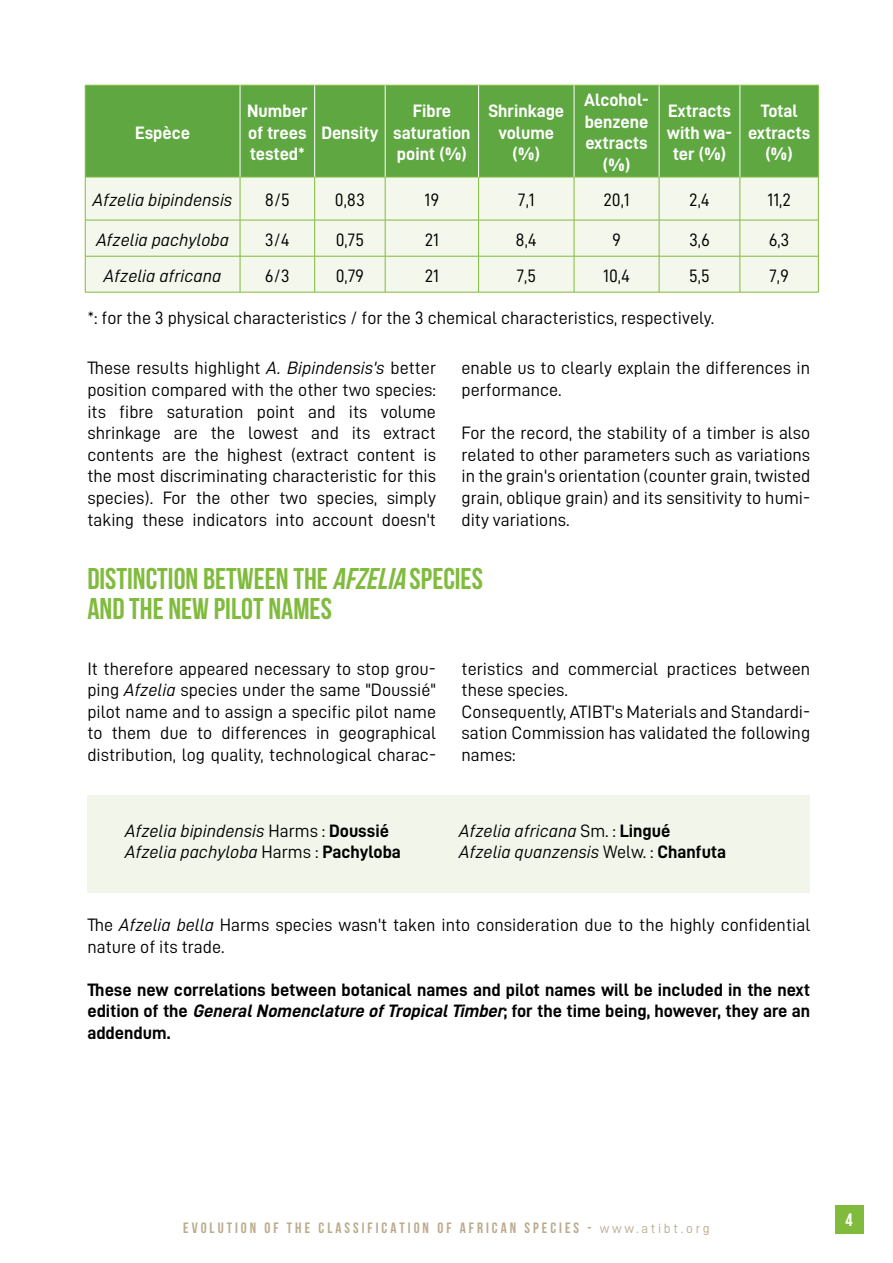
<style>
.page{position:relative;width:893px;height:1263px;background:#fff}
.page>*{position:absolute;margin:0;border:0;box-sizing:border-box;transform-origin:0 0}
.t1{font:700 30px/30px "Bebas Neue";color:#80bb3d}
.t2{font:18px/21.6px "D DIN";color:#000;text-align:justify}
.t3{font:18px/21.6px "D DIN Bold";color:#000;text-align:justify}
.t4{font:18px/21.6px "D DIN Italic";color:#000}
.t5{font:18px/21.6px "D DIN Bold";color:#fff;text-align:center}
.t6{font:18px "Bebas Neue";color:#fff}
.t7{font:700 15px "Bebas Neue";letter-spacing:.2em;color:#bbab8d}
.s1{font-family:"D DIN Italic"}
.s2{font-style:italic}
.s3{font-family:"D DIN"}
.s4{font-family:"D DIN Bold"}
.s5{font-family:"D DIN";font-weight:400;font-size:13.5px}
</style>
<div class="page">
<div style="left:835px;top:1205px;width:28px;height:28px;background:#80bb3d"></div>
<div style="left:87px;top:795px;width:723px;height:98px;background:#f1f5ea"></div>
<div style="left:86px;top:86px;width:732px;height:91px;background:#5fa841"></div>
<div style="left:86px;top:178px;width:732px;height:114px;background:#f4f7eb"></div>
<hr style="left:85px;top:85px;width:155px;height:1px;background:#80bb3d">
<hr style="left:85px;top:85px;width:1px;height:92px;background:#80bb3d">
<hr style="left:240px;top:85px;width:75px;height:1px;background:#80bb3d">
<hr style="left:315px;top:85px;width:70px;height:1px;background:#80bb3d">
<hr style="left:385px;top:85px;width:94px;height:1px;background:#80bb3d">
<hr style="left:479px;top:85px;width:95px;height:1px;background:#80bb3d">
<hr style="left:574px;top:85px;width:85px;height:1px;background:#80bb3d">
<hr style="left:659px;top:85px;width:81px;height:1px;background:#80bb3d">
<hr style="left:740px;top:85px;width:79px;height:1px;background:#80bb3d">
<hr style="left:818px;top:85px;width:1px;height:92px;background:#80bb3d">
<hr style="left:85px;top:177px;width:155px;height:1px;background:#80bb3d">
<hr style="left:85px;top:177px;width:1px;height:43px;background:#80bb3d">
<hr style="left:240px;top:177px;width:75px;height:1px;background:#80bb3d">
<hr style="left:240px;top:177px;width:1px;height:43px;background:#80bb3d">
<hr style="left:315px;top:177px;width:70px;height:1px;background:#80bb3d">
<hr style="left:314px;top:177px;width:1px;height:43px;background:#80bb3d">
<hr style="left:385px;top:177px;width:94px;height:1px;background:#80bb3d">
<hr style="left:385px;top:177px;width:1px;height:43px;background:#80bb3d">
<hr style="left:479px;top:177px;width:95px;height:1px;background:#80bb3d">
<hr style="left:478px;top:177px;width:1px;height:43px;background:#80bb3d">
<hr style="left:574px;top:177px;width:85px;height:1px;background:#80bb3d">
<hr style="left:574px;top:177px;width:1px;height:43px;background:#80bb3d">
<hr style="left:659px;top:177px;width:81px;height:1px;background:#80bb3d">
<hr style="left:659px;top:177px;width:1px;height:43px;background:#80bb3d">
<hr style="left:740px;top:177px;width:79px;height:1px;background:#80bb3d">
<hr style="left:740px;top:177px;width:1px;height:43px;background:#80bb3d">
<hr style="left:818px;top:177px;width:1px;height:43px;background:#80bb3d">
<hr style="left:85px;top:220px;width:155px;height:1px;background:#80bb3d">
<hr style="left:85px;top:220px;width:1px;height:36px;background:#80bb3d">
<hr style="left:240px;top:220px;width:75px;height:1px;background:#80bb3d">
<hr style="left:240px;top:220px;width:1px;height:36px;background:#80bb3d">
<hr style="left:315px;top:220px;width:70px;height:1px;background:#80bb3d">
<hr style="left:314px;top:220px;width:1px;height:36px;background:#80bb3d">
<hr style="left:385px;top:220px;width:94px;height:1px;background:#80bb3d">
<hr style="left:385px;top:220px;width:1px;height:36px;background:#80bb3d">
<hr style="left:479px;top:220px;width:95px;height:1px;background:#80bb3d">
<hr style="left:478px;top:220px;width:1px;height:36px;background:#80bb3d">
<hr style="left:574px;top:220px;width:85px;height:1px;background:#80bb3d">
<hr style="left:574px;top:220px;width:1px;height:36px;background:#80bb3d">
<hr style="left:659px;top:220px;width:81px;height:1px;background:#80bb3d">
<hr style="left:659px;top:220px;width:1px;height:36px;background:#80bb3d">
<hr style="left:740px;top:220px;width:79px;height:1px;background:#80bb3d">
<hr style="left:740px;top:220px;width:1px;height:36px;background:#80bb3d">
<hr style="left:818px;top:220px;width:1px;height:36px;background:#80bb3d">
<hr style="left:85px;top:256px;width:155px;height:1px;background:#80bb3d">
<hr style="left:85px;top:256px;width:1px;height:36px;background:#80bb3d">
<hr style="left:240px;top:256px;width:75px;height:1px;background:#80bb3d">
<hr style="left:240px;top:256px;width:1px;height:36px;background:#80bb3d">
<hr style="left:315px;top:256px;width:70px;height:1px;background:#80bb3d">
<hr style="left:314px;top:256px;width:1px;height:36px;background:#80bb3d">
<hr style="left:385px;top:256px;width:94px;height:1px;background:#80bb3d">
<hr style="left:385px;top:256px;width:1px;height:36px;background:#80bb3d">
<hr style="left:479px;top:256px;width:95px;height:1px;background:#80bb3d">
<hr style="left:478px;top:256px;width:1px;height:36px;background:#80bb3d">
<hr style="left:574px;top:256px;width:85px;height:1px;background:#80bb3d">
<hr style="left:574px;top:256px;width:1px;height:36px;background:#80bb3d">
<hr style="left:659px;top:256px;width:81px;height:1px;background:#80bb3d">
<hr style="left:659px;top:256px;width:1px;height:36px;background:#80bb3d">
<hr style="left:740px;top:256px;width:79px;height:1px;background:#80bb3d">
<hr style="left:740px;top:256px;width:1px;height:36px;background:#80bb3d">
<hr style="left:818px;top:256px;width:1px;height:36px;background:#80bb3d">
<hr style="left:85px;top:292px;width:155px;height:1px;background:#80bb3d">
<hr style="left:240px;top:292px;width:75px;height:1px;background:#80bb3d">
<hr style="left:315px;top:292px;width:70px;height:1px;background:#80bb3d">
<hr style="left:385px;top:292px;width:94px;height:1px;background:#80bb3d">
<hr style="left:479px;top:292px;width:95px;height:1px;background:#80bb3d">
<hr style="left:574px;top:292px;width:85px;height:1px;background:#80bb3d">
<hr style="left:659px;top:292px;width:81px;height:1px;background:#80bb3d">
<hr style="left:740px;top:292px;width:79px;height:1px;background:#80bb3d">
<hr style="left:240px;top:85px;width:1px;height:92px;background:#fff">
<hr style="left:314px;top:85px;width:1px;height:92px;background:#fff">
<hr style="left:385px;top:85px;width:1px;height:92px;background:#fff">
<hr style="left:478px;top:85px;width:1px;height:92px;background:#fff">
<hr style="left:574px;top:85px;width:1px;height:92px;background:#fff">
<hr style="left:659px;top:85px;width:1px;height:92px;background:#fff">
<hr style="left:740px;top:85px;width:1px;height:92px;background:#fff">
<p class="t5" style="left:135px;top:121px;width:57px">Espèce</p>
<p class="t5" style="left:247px;top:100px;width:62px;text-align:justify">Number of trees tested*</p>
<p class="t5" style="left:321px;top:121px;width:58px">Density</p>
<p class="t5" style="left:393px;top:100px;width:79px">Fibre saturation point (%)</p>
<p class="t5" style="left:488px;top:100px;width:77px">Shrinkage volume (%)</p>
<p class="t5" style="left:584px;top:89px;width:66px">Alcohol&shy;benzene extracts (%)</p>
<p class="t5" style="left:667px;top:100px;width:67px">Extracts with wa&shy;ter (%)</p>
<p class="t5" style="left:748px;top:100px;width:64px">Total extracts (%)</p>
<p class="t4" style="left:93px;top:189px;width:141px">Afzelia bipindensis</p>
<p class="t2" style="left:265px;top:189px;width:26px">8/5</p>
<p class="t2" style="left:335px;top:189px;width:32px">0,83</p>
<p class="t2" style="left:424px;top:189px;width:16px">19</p>
<p class="t2" style="left:518px;top:189px;width:18px">7,1</p>
<p class="t2" style="left:603px;top:189px;width:28px">20,1</p>
<p class="t2" style="left:689px;top:189px;width:22px">2,4</p>
<p class="t2" style="left:767px;top:189px;width:25px">11,2</p>
<p class="t4" style="left:96px;top:228px;width:134px">Afzelia pachyloba</p>
<p class="t2" style="left:265px;top:228px;width:26px">3/4</p>
<p class="t2" style="left:336px;top:228px;width:30px">0,75</p>
<p class="t2" style="left:425px;top:228px;width:16px">21</p>
<p class="t2" style="left:516px;top:228px;width:23px">8,4</p>
<p class="t2" style="left:612px;top:228px;width:10px">9</p>
<p class="t2" style="left:689px;top:228px;width:22px">3,6</p>
<p class="t2" style="left:769px;top:228px;width:22px">6,3</p>
<p class="t4" style="left:104px;top:264px;width:119px">Afzelia africana</p>
<p class="t2" style="left:265px;top:264px;width:26px">6/3</p>
<p class="t2" style="left:336px;top:264px;width:30px">0,79</p>
<p class="t2" style="left:425px;top:264px;width:16px">21</p>
<p class="t2" style="left:516px;top:264px;width:21px">7,5</p>
<p class="t2" style="left:603px;top:264px;width:28px">10,4</p>
<p class="t2" style="left:689px;top:264px;width:22px">5,5</p>
<p class="t2" style="left:769px;top:264px;width:21px">7,9</p>
<p class="t2" style="left:87px;top:307px;width:628px">*: for the 3 physical characteristics / for the 3 chemical characteristics, respectively.</p>
<p class="t2" style="left:87px;top:357px;width:350px">These results highlight <span class="s1">A. Bipindensis's</span> better position compared with the other two species: its fibre saturation point and its volume shrinkage are the lowest and its extract contents are the highest (extract content is the most discriminating characteristic for this species). For the other two species, simply taking these indicators into account doesn't</p>
<p class="t2" style="left:462px;top:357px;width:350px">enable us to clearly explain the differences in performance.</p>
<p class="t2" style="left:462px;top:422px;width:350px">For the record, the stability of a timber is also related to other parameters such as variations in the grain's orientation (counter grain, twisted grain, oblique grain) and its sensitivity to humi&shy;dity variations.</p>
<h1 class="t1" style="left:87px;top:563px;width:397px">DISTINCTION BETWEEN THE <span class="s2">AFZELIA</span>SPECIES<br>AND THE NEW PILOT NAMES</h1>
<p class="t2" style="left:87px;top:657px;width:350px">It therefore appeared necessary to stop grou&shy;ping <span class="s1">Afzelia</span> species under the same "Doussié" pilot name and to assign a specific pilot name to them due to differences in geographical distribution, log quality, technological charac-</p>
<p class="t2" style="left:462px;top:657px;width:350px;text-align:left">teristics and commercial practices between these species.<br>Consequently, ATIBT's Materials and Standardi&shy;sation Commission has validated the following names:</p>
<p class="t4" style="left:125px;top:819px;width:277px">Afzelia bipindensis <span class="s3">Harms :</span> <span class="s4">Doussié<br></span>Afzelia pachyloba <span class="s3">Harms :</span> <span class="s4">Pachyloba</span></p>
<p class="t4" style="left:459px;top:819px;width:268px">Afzelia africana <span class="s3">Sm. :</span> <span class="s4">Lingué<br></span>Afzelia quanzensis <span class="s3">Welw. :</span> <span class="s4">Chanfuta</span></p>
<p class="t2" style="left:87px;top:914px;width:724px">The <span class="s1">Afzelia bella</span> Harms species wasn't taken into consideration due to the highly confidential nature of its trade.</p>
<p class="t3" style="left:87px;top:978px;width:724px">These new correlations between botanical names and pilot names will be included in the next edition of the <span class="s2">GeneralNomenclature ofTropicalTimber</span>; for the time being, however, they are an addendum.</p>
<p class="t7" style="left:183px;top:1220px;width:528px">EVOLUTION OF THE CLASSIFICATION OF AFRICAN SPECIES - <span class="s5">www.atibt.org</span></p>
<p class="t6" style="left:845px;top:1210px;width:9px">4</p>
</div>
